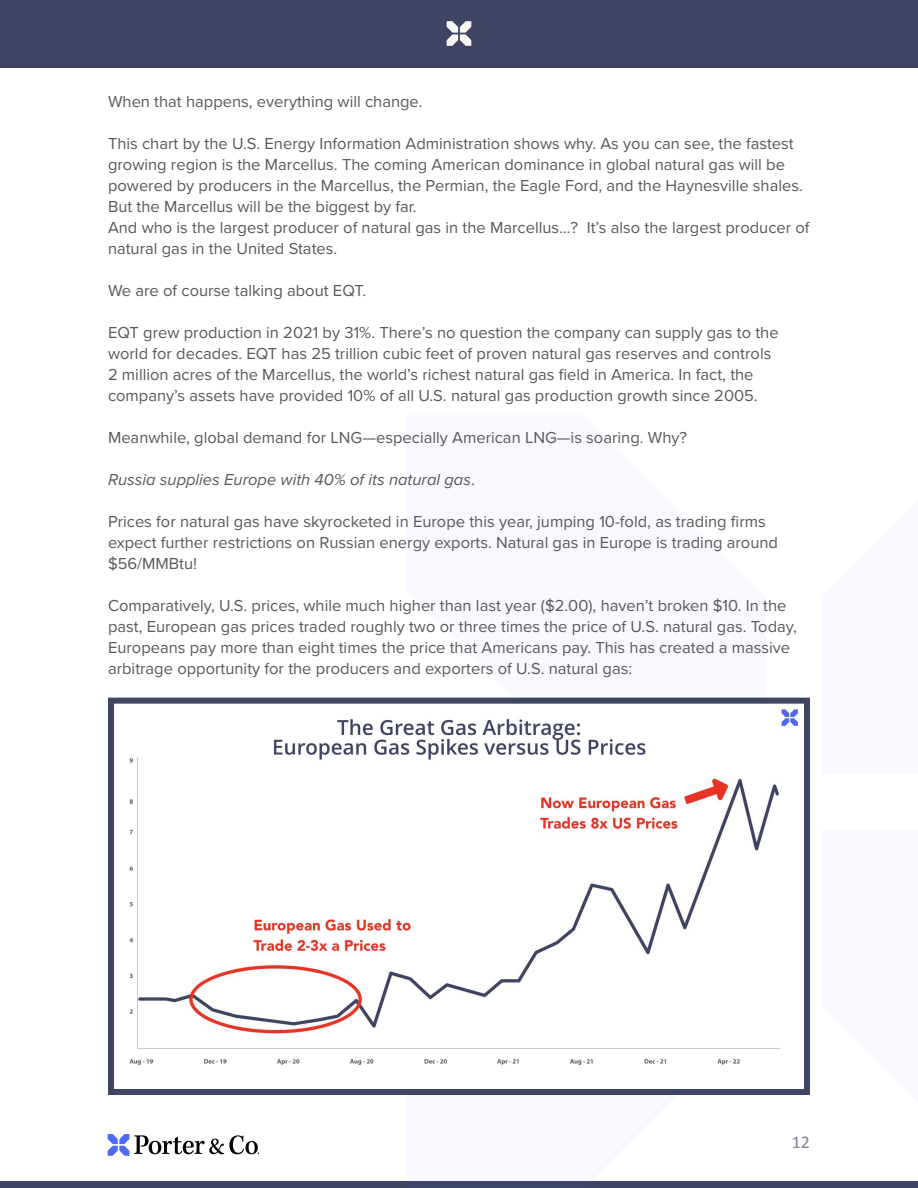
<style>
.page{position:relative;width:918px;height:1188px;background:#fff}
.page>*{position:absolute;margin:0;border:0;box-sizing:border-box;transform-origin:0 0}
.t1{font:18px "Calibri";color:#808498}
.t2{font:16.5px/21px "Proxima Nova";color:#58595b}
.t3{font:italic 16.5px "Proxima Nova";color:#58595b}
.s1{font-style:normal}
</style>
<div class="page">
<div style="left:0;top:0;width:918px;height:67px;background:#3f4463"></div>
<div style="left:0;top:1181px;width:918px;height:7px;background:#3f4463"></div>
<svg style="left:447px;top:21px;width:24px;height:25px"></svg>
<svg style="left:108px;top:1134px;width:151px;height:22px"></svg>
<img style="left:129px;top:707px;width:670px;height:358px">
<div style="left:108px;top:698px;width:702px;height:397px;border:6px solid #3f4463"></div>
<p class="t2" style="left:108px;top:90px;width:316px">When that happens, everything will change.</p>
<p class="t2" style="left:108px;top:132px;width:703px">This chart by the U.S. Energy Information Administration shows why. As you can see, the fastest growing region is the Marcellus. The coming American dominance in global natural gas will be powered by producers in the Marcellus, the Permian, the Eagle Ford, and the Haynesville shales.<br>But the Marcellus will be the biggest by far.<br>And who is the largest producer of natural gas in the Marcellus…? It’s also the largest producer of natural gas in the United States.</p>
<p class="t2" style="left:108px;top:279px;width:260px">We are of course talking about EQT.</p>
<p class="t2" style="left:108px;top:321px;width:672px">EQT grew production in 2021 by 31%. There’s no question the company can supply gas to the world for decades. EQT has 25 trillion cubic feet of proven natural gas reserves and controls 2 million acres of the Marcellus, the world’s richest natural gas field in America. In fact, the company’s assets have provided 10% of all U.S. natural gas production growth since 2005.</p>
<p class="t2" style="left:108px;top:426px;width:581px">Meanwhile, global demand for LNG—especially American LNG—is soaring. Why?</p>
<p class="t3" style="left:108px;top:467px;width:368px">Russia supplies Europe with 40% of its natural gas<span class="s1">.</span></p>
<p class="t2" style="left:108px;top:510px;width:672px">Prices for natural gas have skyrocketed in Europe this year, jumping 10-fold, as trading firms expect further restrictions on Russian energy exports. Natural gas in Europe is trading around $56/MMBtu!</p>
<p class="t2" style="left:108px;top:594px;width:690px">Comparatively, U.S. prices, while much higher than last year ($2.00), haven’t broken $10. In the past, European gas prices traded roughly two or three times the price of U.S. natural gas. Today, Europeans pay more than eight times the price that Americans pay. This has created a massive arbitrage opportunity for the producers and exporters of U.S. natural gas:</p>
<p class="t1" style="left:792px;top:1130px;width:20px">12</p>
</div>
